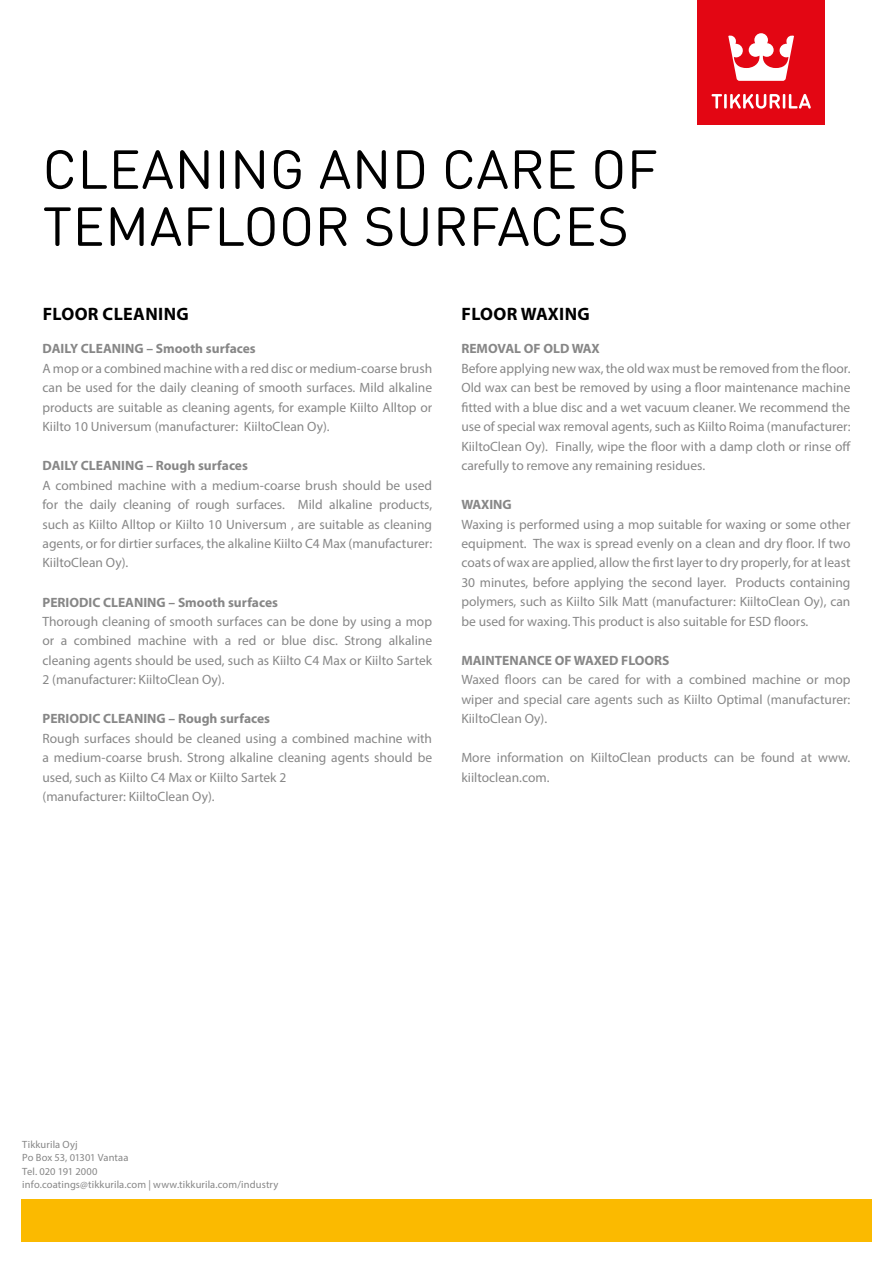
<style>
.page{position:relative;width:893px;height:1263px;background:#fff}
.page>*{position:absolute;margin:0;border:0;box-sizing:border-box;transform-origin:0 0}
.t1{font:54px/57px "DIN Round Pro";letter-spacing:.005em;color:#000}
.t2{font:700 18px "Myriad Pro";letter-spacing:.02em;color:#000}
.t3{font:13.5px/19.5px "Myriad Pro";color:#878787;text-align:justify}
.t4{font:700 13.5px "Myriad Pro";color:#878787}
.t5{font:10.5px/13.5px "Myriad Pro";letter-spacing:.01em;color:#878787}
</style>
<div class="page">
<div style="left:21px;top:1199px;width:851px;height:43px;background:#fbba00"></div>
<div style="left:697px;top:0;width:128px;height:125px;background:#e30613"></div>
<svg style="left:711px;top:94px;width:100px;height:15px"></svg>
<svg style="left:728px;top:33px;width:66px;height:48px"></svg>
<h1 class="t1" style="left:43px;top:139px;width:617px">CLEANING AND CARE OF<br>TEMAFLOOR SURFACES</h1>
<h2 class="t2" style="left:43px;top:302px;width:148px">FLOOR CLEANING</h2>
<p class="t4" style="left:43px;top:340px;width:215px">DAILY CLEANING – Smooth surfaces</p>
<p class="t3" style="left:43px;top:358px;width:391px">A mop or a combined machine with a red disc or medium-coarse brush can be used for the daily cleaning of smooth surfaces. Mild alkaline products are suitable as cleaning agents, for example Kiilto Alltop or Kiilto 10 Universum (manufacturer: KiiltoClean Oy).</p>
<p class="t4" style="left:43px;top:457px;width:207px">DAILY CLEANING – Rough surfaces</p>
<p class="t3" style="left:43px;top:475px;width:391px">A combined machine with a medium-coarse brush should be used for the daily cleaning of rough surfaces. Mild alkaline products, such as Kiilto Alltop or Kiilto 10 Universum , are suitable as cleaning agents, or for dirtier surfaces, the alkaline Kiilto C4 Max (manufacturer:<br>KiiltoClean Oy).</p>
<p class="t4" style="left:43px;top:593px;width:237px">PERIODIC CLEANING – Smooth surfaces</p>
<p class="t3" style="left:43px;top:611px;width:391px">Thorough cleaning of smooth surfaces can be done by using a mop or a combined machine with a red or blue disc. Strong alkaline cleaning agents should be used, such as Kiilto C4 Max or Kiilto Sartek 2 (manufacturer: KiiltoClean Oy).</p>
<p class="t4" style="left:43px;top:710px;width:229px">PERIODIC CLEANING – Rough surfaces</p>
<p class="t3" style="left:43px;top:728px;width:391px;text-align:left">Rough surfaces should be cleaned using a combined machine with a medium-coarse brush. Strong alkaline cleaning agents should be used, such as Kiilto C4 Max or Kiilto Sartek 2<br>(manufacturer: KiiltoClean Oy).</p>
<h2 class="t2" style="left:462px;top:302px;width:130px">FLOOR WAXING</h2>
<p class="t4" style="left:461px;top:340px;width:140px">REMOVAL OF OLD WAX</p>
<p class="t3" style="left:461px;top:358px;width:391px">Before applying new wax, the old wax must be removed from the floor.<br>Old wax can best be removed by using a floor maintenance machine fitted with a blue disc and a wet vacuum cleaner. We recommend the use of special wax removal agents, such as Kiilto Roima (manufacturer:<br>KiiltoClean Oy). Finally, wipe the floor with a damp cloth or rinse off carefully to remove any remaining residues.</p>
<p class="t4" style="left:461px;top:496px;width:52px">WAXING</p>
<p class="t3" style="left:461px;top:514px;width:391px">Waxing is performed using a mop suitable for waxing or some other equipment. The wax is spread evenly on a clean and dry floor. If two coats of wax are applied, allow the first layer to dry properly, for at least 30 minutes, before applying the second layer. Products containing polymers, such as Kiilto Silk Matt (manufacturer: KiiltoClean Oy), can be used for waxing. This product is also suitable for ESD floors.</p>
<p class="t4" style="left:461px;top:652px;width:210px">MAINTENANCE OF WAXED FLOORS</p>
<p class="t3" style="left:461px;top:670px;width:391px">Waxed floors can be cared for with a combined machine or mop wiper and special care agents such as Kiilto Optimal (manufacturer:<br>KiiltoClean Oy).</p>
<p class="t3" style="left:461px;top:748px;width:391px">More information on KiiltoClean products can be found at www. kiiltoclean.com.</p>
<p class="t5" style="left:22px;top:1137px;width:258px">Tikkurila Oyj<br>Po Box 53, 01301 Vantaa<br>Tel. 020 191 2000<br>info.coatings@tikkurila.com | www.tikkurila.com/industry</p>
</div>
